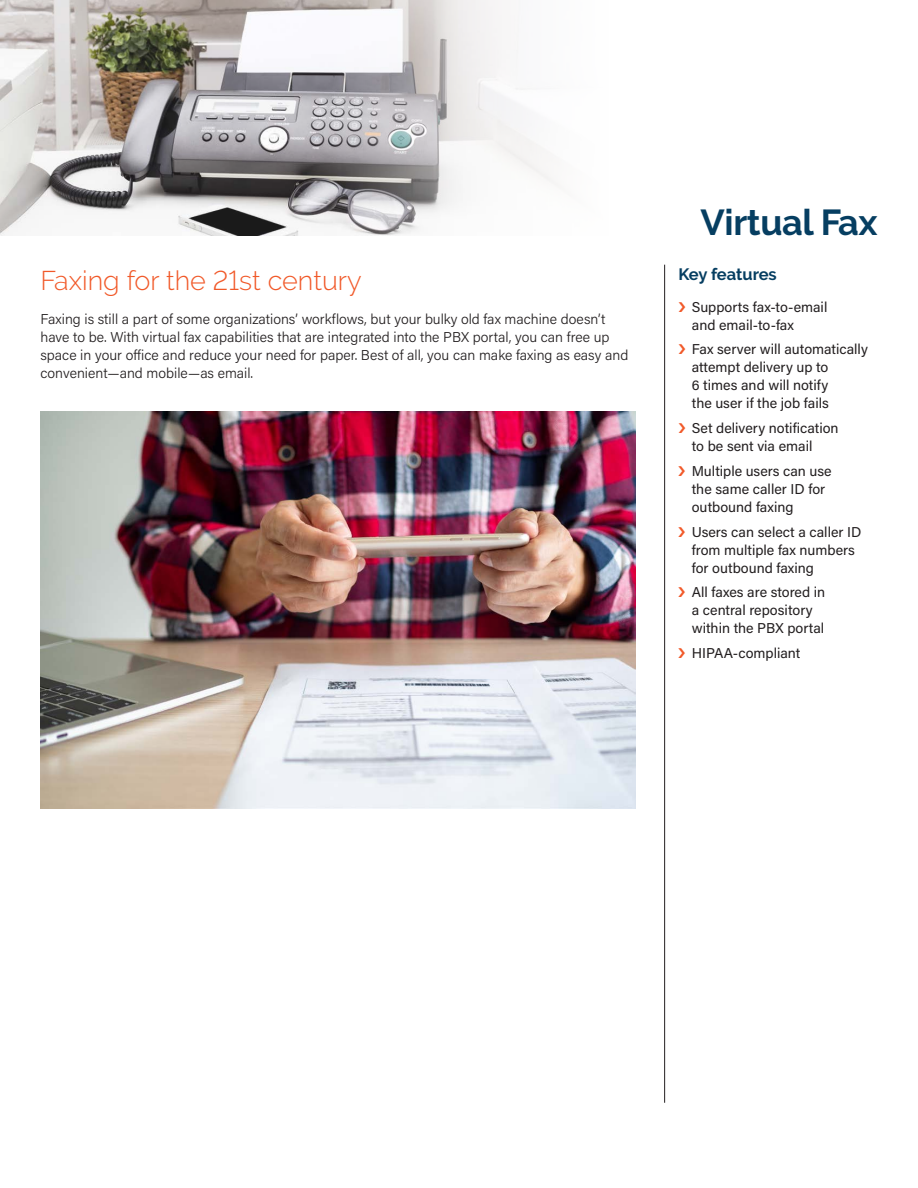
<style>
.page{position:relative;width:918px;height:1188px;background:#fff}
.page>*{position:absolute;margin:0;border:0;box-sizing:border-box;transform-origin:0 0}
.t1{font:700 36px "Raleway";letter-spacing:-.01em;color:#063e61}
.t2{font:300 27px "Raleway";color:#f15929}
.t3{font:700 16.5px "Raleway";letter-spacing:-.005em;color:#063e61}
.t4{font:14.25px/18px "Acumin Pro";color:#231f20}
.t5{font:300 14.25px/18px "Acumin Pro";color:#231f20}
</style>
<div class="page">
<img style="left:0;top:0;width:558px;height:235px">
<hr style="left:664px;top:265px;width:1px;height:838px;background:#231f20">
<img style="left:40px;top:411px;width:596px;height:397px">
<h2 class="t2" style="left:40px;top:265px;width:323px">Faxing for the 21st century</h2>
<p class="t5" style="left:40px;top:309px;width:589px">Faxing is still a part of some organizations’ workflows, but your bulky old fax machine doesn’t have to be. With virtual fax capabilities that are integrated into the PBX portal, you can free up space in your office and reduce your need for paper. Best of all, you can make faxing as easy and convenient—and mobile—as email.</p>
<h1 class="t1" style="left:701px;top:202px;width:178px">Virtual Fax</h1>
<p class="t3" style="left:678px;top:265px;width:100px">Key features</p>
<p class="t4" style="left:692px;top:297px;width:137px">Supports fax-to-email and email-to-fax</p>
<p class="t4" style="left:692px;top:340px;width:178px">Fax server will automatically attempt delivery up to<br>6 times and will notify<br>the user if the job fails</p>
<p class="t4" style="left:692px;top:419px;width:148px">Set delivery notification to be sent via email</p>
<p class="t4" style="left:692px;top:461px;width:141px">Multiple users can use the same caller ID for outbound faxing</p>
<p class="t4" style="left:692px;top:522px;width:171px">Users can select a caller ID from multiple fax numbers for outbound faxing</p>
<p class="t4" style="left:692px;top:583px;width:135px">All faxes are stored in a central repository within the PBX portal</p>
<p class="t4" style="left:692px;top:644px;width:110px">HIPAA-compliant</p>
</div>
